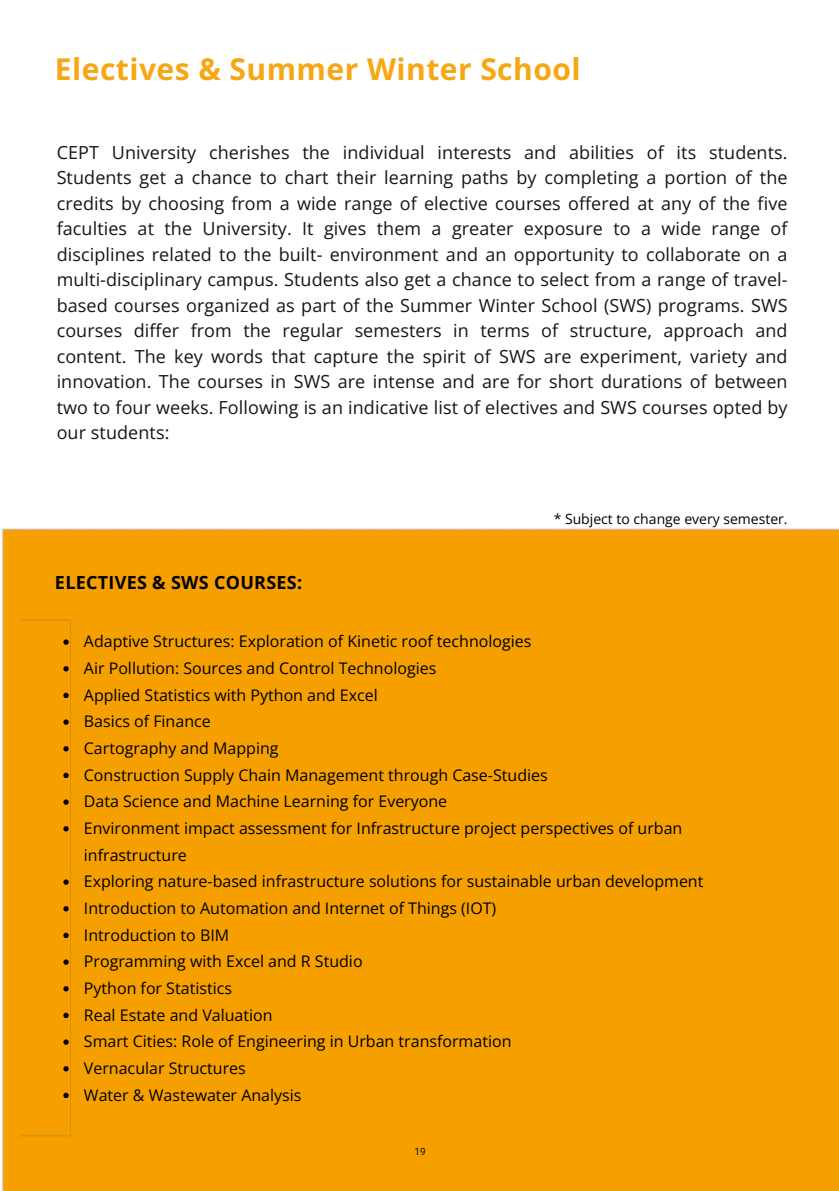
<style>
.page{position:relative;width:839px;height:1191px;background:#fff}
.page>*{position:absolute;margin:0;border:0;box-sizing:border-box;transform-origin:0 0}
.t1{font:700 30px "Open Sans";letter-spacing:.015em;color:#f7a713}
.t2{font:18px/25.6px "Open Sans";letter-spacing:.005em;color:#151616;text-align:justify}
.t3{font:700 18px "Open Sans";letter-spacing:.015em;color:#000}
.t4{font:16px/26.6px "Open Sans";color:#000}
.t5{font:14px "Open Sans";color:#000}
.t6{font:10px "Roboto";color:#151616}
</style>
<div class="page">
<div style="left:0;top:528px;width:838px;height:663px;background:#f5a000"></div>
<div style="left:21px;top:613px;width:57px;height:529px;background:#f5a000"></div>
<svg style="left:63px;top:639px;width:6px;height:6px"></svg>
<svg style="left:63px;top:666px;width:6px;height:5px"></svg>
<svg style="left:63px;top:693px;width:6px;height:5px"></svg>
<svg style="left:63px;top:719px;width:6px;height:6px"></svg>
<svg style="left:63px;top:746px;width:6px;height:5px"></svg>
<svg style="left:63px;top:773px;width:6px;height:5px"></svg>
<svg style="left:63px;top:799px;width:6px;height:6px"></svg>
<svg style="left:63px;top:826px;width:6px;height:5px"></svg>
<svg style="left:63px;top:879px;width:6px;height:6px"></svg>
<svg style="left:63px;top:906px;width:6px;height:5px"></svg>
<svg style="left:63px;top:933px;width:6px;height:5px"></svg>
<svg style="left:63px;top:959px;width:6px;height:6px"></svg>
<svg style="left:63px;top:986px;width:6px;height:5px"></svg>
<svg style="left:63px;top:1013px;width:6px;height:5px"></svg>
<svg style="left:63px;top:1039px;width:6px;height:6px"></svg>
<svg style="left:63px;top:1066px;width:6px;height:5px"></svg>
<svg style="left:63px;top:1093px;width:6px;height:5px"></svg>
<h1 class="t1" style="left:55px;top:48px;width:527px">Electives &amp; Summer Winter School</h1>
<p class="t2" style="left:57px;top:139px;width:732px">CEPT University cherishes the individual interests and abilities of its students.<br>Students get a chance to chart their learning paths by completing a portion of the credits by choosing from a wide range of elective courses offered at any of the five faculties at the University. It gives them a greater exposure to a wide range of disciplines related to the built- environment and an opportunity to collaborate on a multi-disciplinary campus. Students also get a chance to select from a range of travel&shy;based courses organized as part of the Summer Winter School (SWS) programs. SWS courses differ from the regular semesters in terms of structure, approach and content. The key words that capture the spirit of SWS are experiment, variety and innovation. The courses in SWS are intense and are for short durations of between two to four weeks. Following is an indicative list of electives and SWS courses opted by our students:</p>
<p class="t3" style="left:55px;top:570px;width:249px">ELECTIVES &amp; SWS COURSES:</p>
<p class="t5" style="left:553px;top:509px;width:235px">* Subject to change every semester.</p>
<p class="t4" style="left:84px;top:628px;width:621px">Adaptive Structures: Exploration of Kinetic roof technologies<br>Air Pollution: Sources and Control Technologies<br>Applied Statistics with Python and Excel<br>Basics of Finance<br>Cartography and Mapping<br>Construction Supply Chain Management through Case-Studies<br>Data Science and Machine Learning for Everyone<br>Environment impact assessment for Infrastructure project perspectives of urban infrastructure<br>Exploring nature-based infrastructure solutions for sustainable urban development Introduction to Automation and Internet of Things (IOT)<br>Introduction to BIM<br>Programming with Excel and R Studio<br>Python for Statistics<br>Real Estate and Valuation<br>Smart Cities: Role of Engineering in Urban transformation<br>Vernacular Structures<br>Water &amp; Wastewater Analysis</p>
<p class="t6" style="left:414px;top:1145px;width:13px">19</p>
</div>
